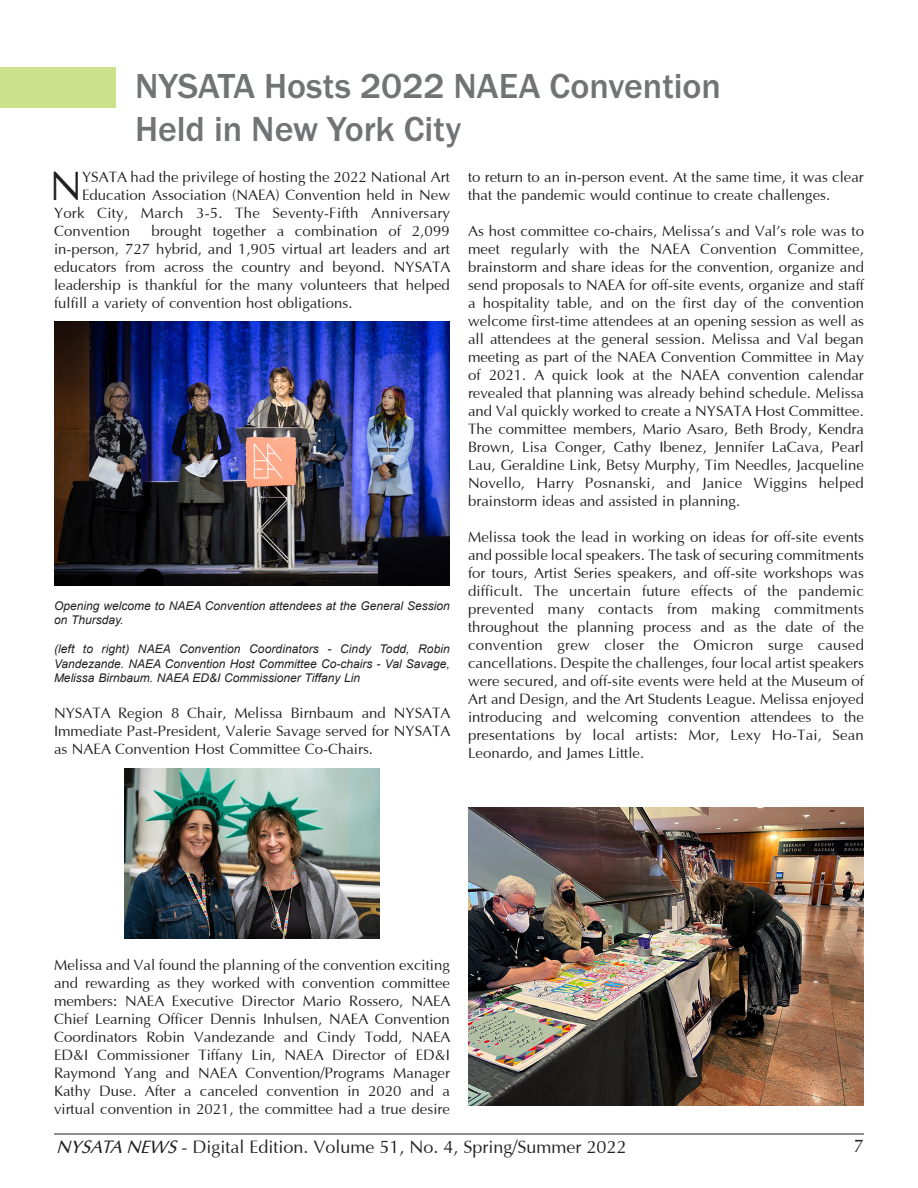
<style>
.page{position:relative;width:918px;height:1188px;background:#fff}
.page>*{position:absolute;margin:0;border:0;box-sizing:border-box;transform-origin:0 0}
.body_text_without_i{font:41.4px "Optima";color:#231f20}
.Page_Header_white{font:500 36px "Franklin Gothic URW";color:#717375}
.t1{font:18px "Optima";color:#231f20}
.body_text_without_i-2{font:15px/18px "Optima";color:#231f20;text-align:justify}
.captions{font:italic 12px/14.4px "Arial";color:#231f20}
.s1{font-style:italic}
</style>
<div class="page">
<hr style="left:54px;top:1134px;width:810px;height:1px;background:#231f20">
<div style="left:0;top:68px;width:116px;height:40px;background:#cde08a"></div>
<img style="left:54px;top:322px;width:396px;height:264px">
<img style="left:124px;top:769px;width:256px;height:170px">
<img style="left:468px;top:808px;width:396px;height:297px">
<p class="Page_Header_white" style="left:135px;top:64px;width:588px">NYSATA Hosts 2022 NAEA Convention</p>
<p class="Page_Header_white" style="left:135px;top:107px;width:328px">Held in New York City</p>
<p class="body_text_without_i" style="left:50px;top:165px;width:34px">N</p>
<p class="body_text_without_i-2" style="left:82px;top:168px;width:369px">YSATA had the privilege of hosting the 2022 National Art</p>
<p class="body_text_without_i-2" style="left:82px;top:186px;width:369px">Education Association (NAEA) Convention held in New</p>
<p class="body_text_without_i-2" style="left:54px;top:204px;width:398px">York City, March 3-5. The Seventy-Fifth Anniversary</p>
<p class="body_text_without_i-2" style="left:54px;top:222px;width:78px">Convention</p>
<p class="body_text_without_i-2" style="left:54px;top:222px;width:398px;text-indent:97px">brought together a combination of 2,099 in-person, 727 hybrid, and 1,905 virtual art leaders and art educators from across the country and beyond. NYSATA leadership is thankful for the many volunteers that helped fulfill a variety of convention host obligations.</p>
<p class="captions" style="left:54px;top:599px;width:397px">Opening welcome to NAEA Convention attendees at the General Session on Thursday.</p>
<p class="captions" style="left:54px;top:642px;width:397px;text-align:justify">(left to right) NAEA Convention Coordinators - Cindy Todd, Robin Vandezande. NAEA Convention Host Committee Co-chairs - Val Savage, Melissa Birnbaum. NAEA ED&amp;I Commissioner Tiffany Lin</p>
<p class="body_text_without_i-2" style="left:54px;top:705px;width:398px">NYSATA Region 8 Chair, Melissa Birnbaum and NYSATA Immediate Past-President, Valerie Savage served for NYSATA as NAEA Convention Host Committee Co-Chairs.</p>
<p class="body_text_without_i-2" style="left:468px;top:168px;width:397px">to return to an in-person event. At the same time, it was clear that the pandemic would continue to create challenges.</p>
<p class="body_text_without_i-2" style="left:468px;top:222px;width:398px">As host committee co-chairs, Melissa’s and Val’s role was to meet regularly with the NAEA Convention Committee, brainstorm and share ideas for the convention, organize and send proposals to NAEA for off-site events, organize and staff a hospitality table, and on the first day of the convention welcome first-time attendees at an opening session as well as all attendees at the general session. Melissa and Val began meeting as part of the NAEA Convention Committee in May of 2021. A quick look at the NAEA convention calendar revealed that planning was already behind schedule. Melissa and Val quickly worked to create a NYSATA Host Committee.<br>The committee members, Mario Asaro, Beth Brody, Kendra Brown, Lisa Conger, Cathy Ibenez, Jennifer LaCava, Pearl Lau, Geraldine Link, Betsy Murphy, Tim Needles, Jacqueline Novello, Harry Posnanski, and Janice Wiggins helped brainstorm ideas and assisted in planning.</p>
<p class="body_text_without_i-2" style="left:468px;top:528px;width:398px">Melissa took the lead in working on ideas for off-site events and possible local speakers. The task of securing commitments for tours, Artist Series speakers, and off-site workshops was difficult. The uncertain future effects of the pandemic prevented many contacts from making commitments throughout the planning process and as the date of the convention grew closer the Omicron surge caused cancellations. Despite the challenges, four local artist speakers were secured, and off-site events were held at the Museum of Art and Design, and the Art Students League. Melissa enjoyed introducing and welcoming convention attendees to the presentations by local artists: Mor, Lexy Ho-Tai, Sean Leonardo, and James Little.</p>
<p class="body_text_without_i-2" style="left:54px;top:957px;width:398px">Melissa and Val found the planning of the convention exciting and rewarding as they worked with convention committee members: NAEA Executive Director Mario Rossero, NAEA Chief Learning Officer Dennis Inhulsen, NAEA Convention Coordinators Robin Vandezande and Cindy Todd, NAEA ED&amp;I Commissioner Tiffany Lin, NAEA Director of ED&amp;I Raymond Yang and NAEA Convention/Programs Manager Kathy Duse. After a canceled convention in 2020 and a virtual convention in 2021, the committee had a true desire</p>
<p class="t1" style="left:56px;top:1138px;width:572px"><span class="s1">NYSATA NEWS</span> - Digital Edition. Volume 51, No. 4, Spring/Summer 2022</p>
<p class="t1" style="left:854px;top:1137px;width:12px">7</p>
</div>
